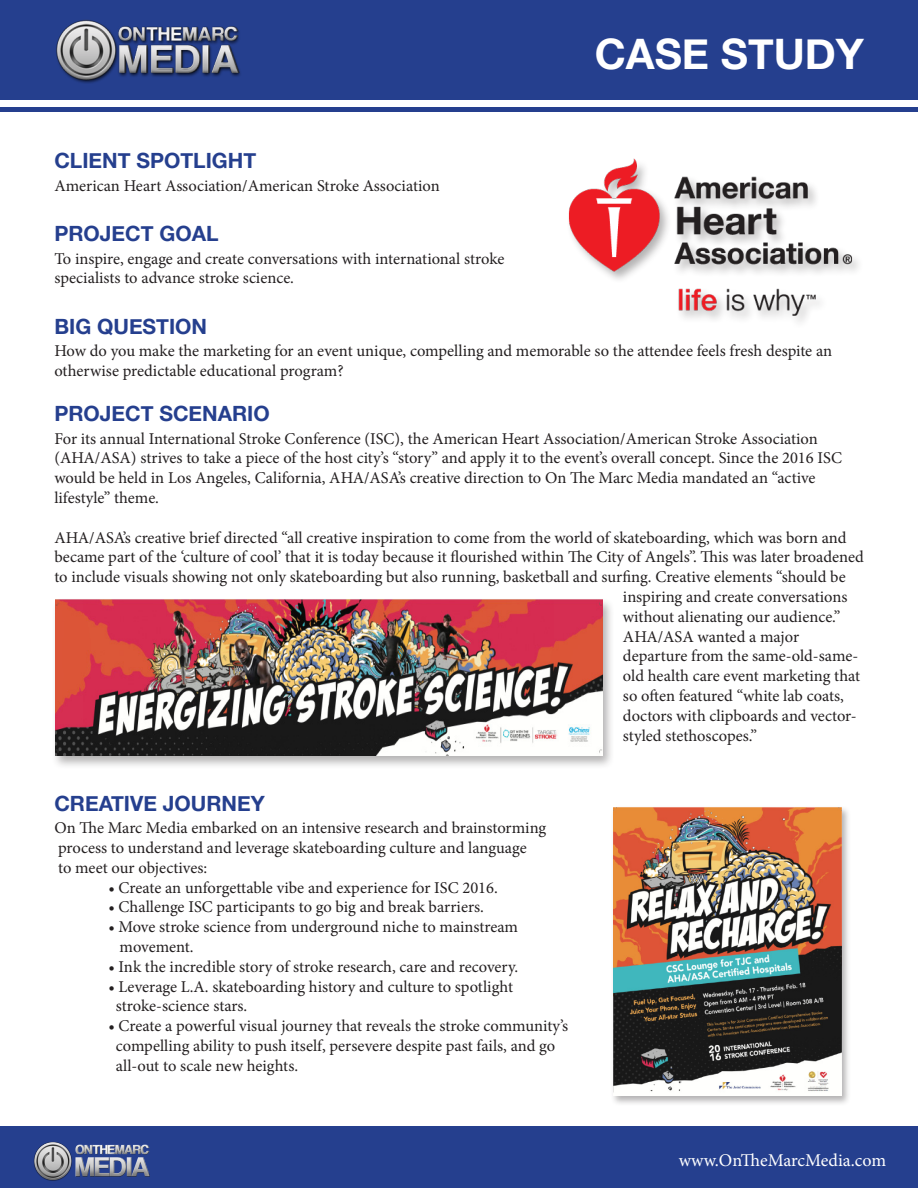
<style>
.page{position:relative;width:918px;height:1188px;background:#fff}
.page>*{position:absolute;margin:0;border:0;box-sizing:border-box;transform-origin:0 0}
.t1{font:700 42px "Helvetica Neue";color:#fff}
.t2{font:700 21px "Helvetica Neue";color:#253f8e}
.t3{font:18px "Minion Pro";color:#fff}
.t4{font:16.5px/19.8px "Minion Pro";letter-spacing:-.005em;color:#231f20}
</style>
<div class="page">
<div style="left:0;top:1126px;width:918px;height:62px;background:#253f8e"></div>
<img style="left:33px;top:1141px;width:117px;height:40px">
<div style="left:0;top:0;width:918px;height:111px;background:#253f8e"></div>
<img style="left:568px;top:158px;width:291px;height:164px">
<div style="left:51px;top:597px;width:564px;height:173px;background:#231f20;opacity:.34"></div>
<img style="left:55px;top:600px;width:548px;height:156px">
<div style="left:610px;top:805px;width:242px;height:301px;background:#231f20;opacity:.34"></div>
<img style="left:613px;top:808px;width:229px;height:288px">
<img style="left:56px;top:20px;width:185px;height:63px">
<div style="left:0;top:100px;width:918px;height:7px;background:#fff"></div>
<p class="t1" style="left:595px;top:21px;width:271px">CASE STUDY</p>
<p class="t2" style="left:54px;top:144px;width:203px">CLIENT SPOTLIGHT</p>
<p class="t4" style="left:54px;top:176px;width:387px">American Heart Association/American Stroke Association</p>
<p class="t2" style="left:54px;top:217px;width:166px">PROJECT GOAL</p>
<p class="t4" style="left:54px;top:248px;width:452px">To inspire, engage and create conversations with international stroke specialists to advance stroke science.</p>
<p class="t2" style="left:54px;top:310px;width:154px">BIG QUESTION</p>
<p class="t4" style="left:54px;top:341px;width:779px">How do you make the marketing for an event unique, compelling and memorable so the attendee feels fresh despite an otherwise predictable educational program?</p>
<p class="t2" style="left:54px;top:397px;width:217px">PROJECT SCENARIO</p>
<p class="t4" style="left:54px;top:428px;width:789px">For its annual International Stroke Conference (ISC), the American Heart Association/American Stroke Association (AHA/ASA) strives to take a piece of the host city’s “story” and apply it to the event’s overall concept. Since the 2016 ISC would be held in Los Angeles, California, AHA/ASA’s creative direction to On The Marc Media mandated an “active lifestyle” theme.</p>
<p class="t4" style="left:54px;top:527px;width:794px">AHA/ASA’s creative brief directed “all creative inspiration to come from the world of skateboarding, which was born and</p>
<p class="t4" style="left:54px;top:547px;width:811px">became part of the ‘culture of cool’ that it is today because it flourished within The City of Angels”. This was later broadened</p>
<p class="t4" style="left:54px;top:567px;width:793px">to include visuals showing not only skateboarding but also running, basketball and surfing. Creative elements “should be</p>
<p class="t4" style="left:623px;top:587px;width:226px">inspiring and create conversations</p>
<p class="t4" style="left:623px;top:607px;width:219px">without alienating our audience.”</p>
<p class="t4" style="left:623px;top:626px;width:178px">AHA/ASA wanted a major</p>
<p class="t4" style="left:623px;top:646px;width:237px">departure from the same-old-same-</p>
<p class="t4" style="left:623px;top:666px;width:239px">old health care event marketing that</p>
<p class="t4" style="left:623px;top:686px;width:223px">so often featured “white lab coats,</p>
<p class="t4" style="left:623px;top:706px;width:235px">doctors with clipboards and vector-</p>
<p class="t4" style="left:623px;top:725px;width:136px">styled stethoscopes.”</p>
<p class="t2" style="left:54px;top:787px;width:212px">CREATIVE JOURNEY</p>
<p class="t4" style="left:54px;top:818px;width:493px">On The Marc Media embarked on an intensive research and brainstorming</p>
<p class="t4" style="left:58px;top:838px;width:470px">process to understand and leverage skateboarding culture and language</p>
<p class="t4" style="left:58px;top:858px;width:151px">to meet our objectives:</p>
<p class="t4" style="left:108px;top:878px;width:391px">• Create an unforgettable vibe and experience for ISC 2016.</p>
<p class="t4" style="left:108px;top:897px;width:377px">• Challenge ISC participants to go big and break barriers.</p>
<p class="t4" style="left:120px;top:917px;width:400px;text-indent:-11px">• Move stroke science from underground niche to mainstream movement.</p>
<p class="t4" style="left:108px;top:957px;width:411px">• Ink the incredible story of stroke research, care and recovery.</p>
<p class="t4" style="left:108px;top:977px;width:406px">• Leverage L.A. skateboarding history and culture to spotlight</p>
<p class="t4" style="left:116px;top:996px;width:133px">stroke-science stars.</p>
<p class="t4" style="left:108px;top:1016px;width:461px;text-align:center">• Create a powerful visual journey that reveals the stroke community’s compelling ability to push itself, persevere despite past fails, and go</p>
<p class="t4" style="left:116px;top:1056px;width:184px">all-out to scale new heights.</p>
<p class="t3" style="left:679px;top:1148px;width:209px">www.OnTheMarcMedia.com</p>
</div>
